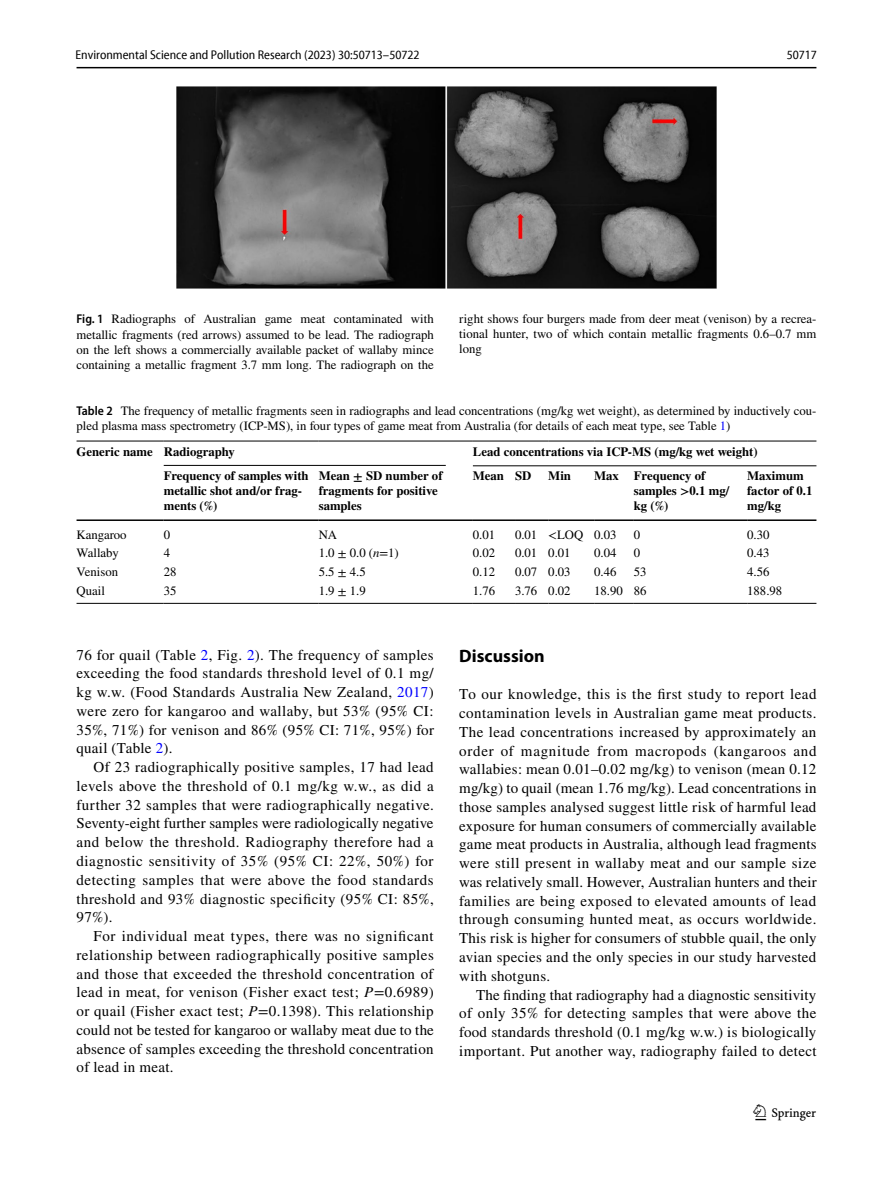
<style>
.page{position:relative;width:893px;height:1187px;background:#fff}
.page>*{position:absolute;margin:0;border:0;box-sizing:border-box;transform-origin:0 0}
.t1{font:22.5px "Springnew Regular 3";color:#000}
.t2{font:700 18px "Myriad Pro";color:#000}
.t3{font:15px/18.8px "STIX";letter-spacing:.02em;color:#000;text-align:justify}
.t4{font:12.75px/15px "STIX";color:#000;text-align:justify}
.t5{font:700 12.75px/15px "STIX";color:#000}
.t6{font:semi-condensed 12.75px "Myriad Pro Unic";color:#000}
.s1{font-family:"Myriad Pro";font-weight:600;font-stretch:semi-condensed}
.s2{color:#00f}
.s3{font-style:italic}
</style>
<div class="page">
<hr style="left:77px;top:67px;width:739px;height:1px;background:#000">
<img style="left:176px;top:87px;width:540px;height:201px">
<hr style="left:77px;top:440px;width:87px;height:1px;background:#000">
<hr style="left:164px;top:440px;width:155px;height:1px;background:#000">
<hr style="left:319px;top:440px;width:154px;height:1px;background:#000">
<hr style="left:473px;top:440px;width:42px;height:1px;background:#000">
<hr style="left:515px;top:440px;width:33px;height:1px;background:#000">
<hr style="left:548px;top:440px;width:46px;height:1px;background:#000">
<hr style="left:594px;top:440px;width:40px;height:1px;background:#000">
<hr style="left:634px;top:440px;width:113px;height:1px;background:#000">
<hr style="left:747px;top:440px;width:69px;height:1px;background:#000">
<hr style="left:77px;top:519px;width:87px;height:2px;background:#000">
<hr style="left:164px;top:519px;width:155px;height:2px;background:#000">
<hr style="left:319px;top:519px;width:154px;height:2px;background:#000">
<hr style="left:473px;top:519px;width:42px;height:2px;background:#000">
<hr style="left:515px;top:519px;width:33px;height:2px;background:#000">
<hr style="left:548px;top:519px;width:46px;height:2px;background:#000">
<hr style="left:594px;top:519px;width:40px;height:2px;background:#000">
<hr style="left:634px;top:519px;width:113px;height:2px;background:#000">
<hr style="left:747px;top:519px;width:69px;height:2px;background:#000">
<hr style="left:77px;top:603px;width:87px;height:1px;background:#000">
<hr style="left:164px;top:603px;width:155px;height:1px;background:#000">
<hr style="left:319px;top:603px;width:154px;height:1px;background:#000">
<hr style="left:473px;top:603px;width:42px;height:1px;background:#000">
<hr style="left:515px;top:603px;width:33px;height:1px;background:#000">
<hr style="left:548px;top:603px;width:46px;height:1px;background:#000">
<hr style="left:594px;top:603px;width:40px;height:1px;background:#000">
<hr style="left:634px;top:603px;width:113px;height:1px;background:#000">
<hr style="left:747px;top:603px;width:69px;height:1px;background:#000">
<hr style="left:164px;top:465px;width:282px;height:1px;background:#000">
<hr style="left:473px;top:465px;width:343px;height:1px;background:#000">
<p class="t6" style="left:76px;top:50px;width:346px">Environmental Science and Pollution Research (2023) 30:50713–50722</p>
<p class="t6" style="left:787px;top:50px;width:32px">50717</p>
<p class="t4" style="left:77px;top:312px;width:359px"><span class="s1">Fig. 1</span> Radiographs of Australian game meat contaminated with metallic fragments (red arrows) assumed to be lead. The radiograph on the left shows a commercially available packet of wallaby mince containing a metallic fragment 3.7 mm long. The radiograph on the</p>
<p class="t4" style="left:459px;top:312px;width:359px">right shows four burgers made from deer meat (venison) by a recrea&shy;tional hunter, two of which contain metallic fragments 0.6–0.7 mm long</p>
<p class="t4" style="left:77px;top:404px;width:741px"><span class="s1">Table 2</span> The frequency of metallic fragments seen in radiographs and lead concentrations (mg/kg wet weight), as determined by inductively cou&shy;pled plasma mass spectrometry (ICP-MS), in four types of game meat from Australia (for details of each meat type, see Table <span class="s2">1</span>)</p>
<p class="t5" style="left:77px;top:444px;width:160px">Generic name Radiography</p>
<p class="t5" style="left:473px;top:444px;width:286px">Lead concentrations via ICP-MS (mg/kg wet weight)</p>
<p class="t5" style="left:164px;top:468px;width:146px">Frequency of samples with metallic shot and/or frag&shy;ments (%)</p>
<p class="t5" style="left:319px;top:468px;width:125px">Mean ± SD number of fragments for positive samples</p>
<p class="t5" style="left:473px;top:468px;width:60px">Mean SD</p>
<p class="t5" style="left:548px;top:468px;width:24px">Min</p>
<p class="t5" style="left:634px;top:468px;width:97px;text-indent:-40px">Max Frequency of samples &gt;0.1 mg/ kg (%)</p>
<p class="t5" style="left:747px;top:468px;width:67px">Maximum factor of 0.1 mg/kg</p>
<p class="t4" style="left:77px;top:527px;width:52px">Kangaroo</p>
<p class="t4" style="left:164px;top:527px;width:8px">0</p>
<p class="t4" style="left:319px;top:527px;width:20px">NA</p>
<p class="t4" style="left:473px;top:527px;width:24px">0.01</p>
<p class="t4" style="left:515px;top:527px;width:103px">0.01 &lt;LOQ 0.03</p>
<p class="t4" style="left:634px;top:527px;width:8px">0</p>
<p class="t4" style="left:747px;top:527px;width:24px">0.30</p>
<p class="t4" style="left:77px;top:546px;width:44px">Wallaby</p>
<p class="t4" style="left:164px;top:546px;width:8px">4</p>
<p class="t4" style="left:319px;top:546px;width:82px">1.0 ± 0.0 (<span class="s3">n</span>=1)</p>
<p class="t4" style="left:473px;top:546px;width:24px">0.02</p>
<p class="t4" style="left:515px;top:546px;width:57px">0.01 0.01</p>
<p class="t4" style="left:594px;top:546px;width:24px">0.04</p>
<p class="t4" style="left:634px;top:546px;width:8px">0</p>
<p class="t4" style="left:747px;top:546px;width:24px">0.43</p>
<p class="t4" style="left:77px;top:565px;width:43px">Venison</p>
<p class="t4" style="left:164px;top:565px;width:14px">28</p>
<p class="t4" style="left:319px;top:565px;width:48px">5.5 ± 4.5</p>
<p class="t4" style="left:473px;top:565px;width:24px">0.12</p>
<p class="t4" style="left:515px;top:565px;width:57px">0.07 0.03</p>
<p class="t4" style="left:594px;top:565px;width:24px">0.46</p>
<p class="t4" style="left:634px;top:565px;width:14px">53</p>
<p class="t4" style="left:747px;top:565px;width:24px">4.56</p>
<p class="t4" style="left:77px;top:583px;width:30px">Quail</p>
<p class="t4" style="left:164px;top:583px;width:14px">35</p>
<p class="t4" style="left:319px;top:583px;width:48px">1.9 ± 1.9</p>
<p class="t4" style="left:473px;top:583px;width:24px">1.76</p>
<p class="t4" style="left:515px;top:583px;width:57px">3.76 0.02</p>
<p class="t4" style="left:594px;top:583px;width:54px">18.90 86</p>
<p class="t4" style="left:747px;top:583px;width:37px">188.98</p>
<p class="t3" style="left:77px;top:646px;width:359px">76 for quail (Table <span class="s2">2</span>, Fig. <span class="s2">2</span>). The frequency of samples exceeding the food standards threshold level of 0.1 mg/ kg w.w. (Food Standards Australia New Zealand, <span class="s2">2017</span>) were zero for kangaroo and wallaby, but 53% (95% CI:<br>35%, 71%) for venison and 86% (95% CI: 71%, 95%) for quail (Table <span class="s2">2</span>).</p>
<p class="t3" style="left:77px;top:758px;width:359px;text-indent:17px">Of 23 radiographically positive samples, 17 had lead levels above the threshold of 0.1 mg/kg w.w., as did a further 32 samples that were radiographically negative.<br>Seventy-eight further samples were radiologically negative and below the threshold. Radiography therefore had a diagnostic sensitivity of 35% (95% CI: 22%, 50%) for detecting samples that were above the food standards threshold and 93% diagnostic specificity (95% CI: 85%, 97%).</p>
<p class="t3" style="left:77px;top:927px;width:359px;text-indent:17px">For individual meat types, there was no significant relationship between radiographically positive samples and those that exceeded the threshold concentration of lead in meat, for venison (Fisher exact test; <span class="s3">P</span>=0.6989) or quail (Fisher exact test; <span class="s3">P</span>=0.1398). This relationship could not be tested for kangaroo or wallaby meat due to the absence of samples exceeding the threshold concentration of lead in meat.</p>
<p class="t2" style="left:459px;top:644px;width:87px">Discussion</p>
<p class="t3" style="left:459px;top:686px;width:359px">To our knowledge, this is the first study to report lead contamination levels in Australian game meat products.<br>The lead concentrations increased by approximately an order of magnitude from macropods (kangaroos and wallabies: mean 0.01–0.02 mg/kg) to venison (mean 0.12 mg/kg) to quail (mean 1.76 mg/kg). Lead concentrations in those samples analysed suggest little risk of harmful lead exposure for human consumers of commercially available game meat products in Australia, although lead fragments were still present in wallaby meat and our sample size was relatively small. However, Australian hunters and their families are being exposed to elevated amounts of lead through consuming hunted meat, as occurs worldwide.<br>This risk is higher for consumers of stubble quail, the only avian species and the only species in our study harvested with shotguns.</p>
<p class="t3" style="left:459px;top:986px;width:359px;text-indent:17px">The finding that radiography had a diagnostic sensitivity of only 35% for detecting samples that were above the food standards threshold (0.1 mg/kg w.w.) is biologically important. Put another way, radiography failed to detect</p>
<h1 class="t1" style="left:755px;top:1104px;width:62px">1 3</h1>
</div>
